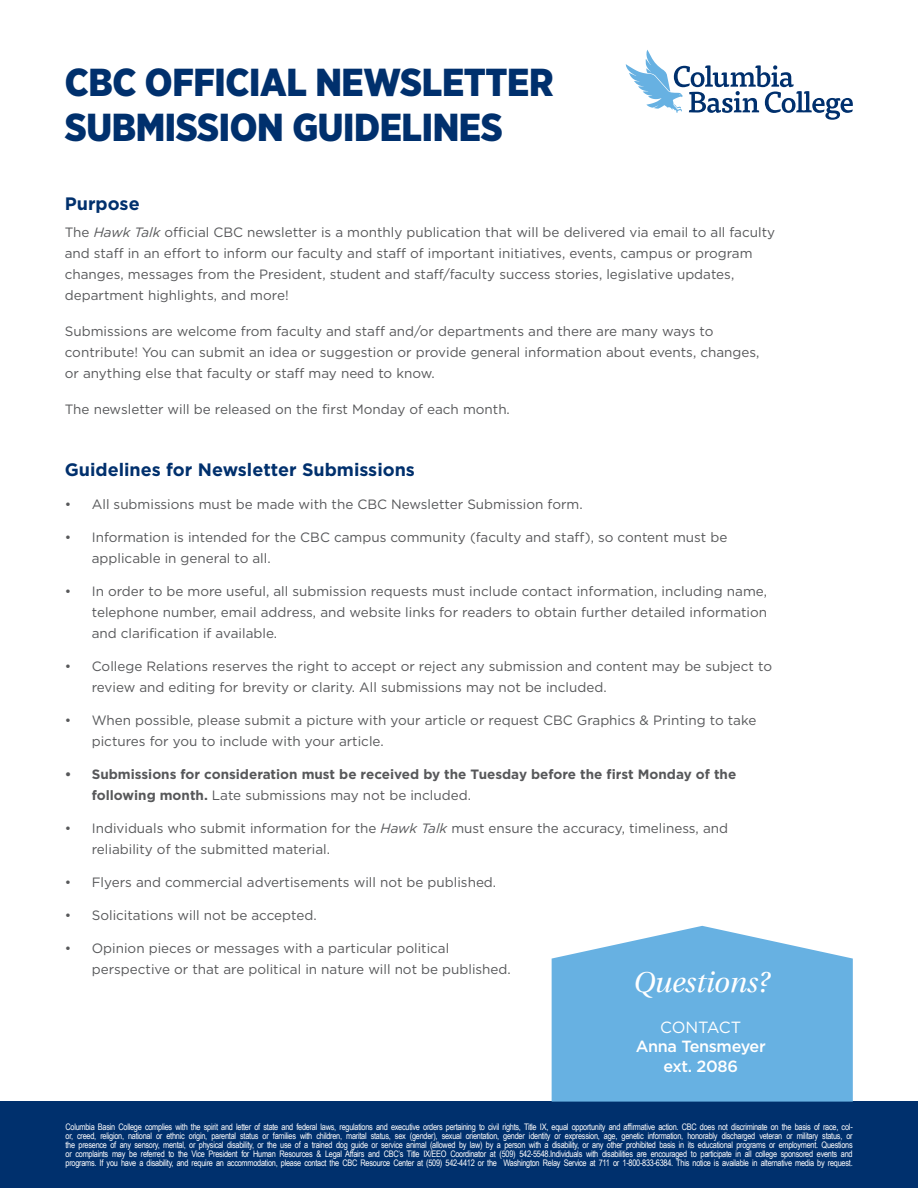
<style>
.page{position:relative;width:918px;height:1188px;background:#fff}
.page>*{position:absolute;margin:0;border:0;box-sizing:border-box;transform-origin:0 0}
.t1{font:900 39px "Gotham Narrow";letter-spacing:-.01em;color:#00306d}
.t2{font:italic 28.8px "Utopia";letter-spacing:-.01em;color:#fff}
.t3{font:700 18px "Gotham";color:#00306d}
.t4{font:500 16.2px "Gotham";letter-spacing:-.02em;color:#fff}
.t5{font:16.2px "Gotham";letter-spacing:-.02em;color:#fff}
.t6{font:13.5px/21px "Gotham";color:#57585a}
.t7{font:700 13.5px/21px "Gotham";color:#57585a}
.t8{font:9px/9px "Arial Narrow";letter-spacing:-.03em;color:#fff;text-align:justify}
.s1{font-style:italic}
.s2{font-weight:400}
</style>
<div class="page">
<div style="left:0;top:1102px;width:918px;height:86px;background:#00306d"></div>
<svg style="left:552px;top:926px;width:301px;height:176px;background:#74b7e4"></svg>
<svg style="left:625px;top:50px;width:228px;height:70px"></svg>
<p class="t1" style="left:65px;top:57px;width:490px">CBC OFFICIAL NEWSLETTER</p>
<p class="t1" style="left:65px;top:102px;width:440px">SUBMISSION GUIDELINES</p>
<p class="t3" style="left:65px;top:192px;width:76px">Purpose</p>
<p class="t6" style="left:65px;top:222px;width:712px">The <span class="s1">Hawk Talk</span> official CBC newsletter is a monthly publication that will be delivered via email to all faculty and staff in an effort to inform our faculty and staff of important initiatives, events, campus or program changes, messages from the President, student and staff/faculty success stories, legislative updates, department highlights, and more!</p>
<p class="t6" style="left:65px;top:321px;width:696px">Submissions are welcome from faculty and staff and/or departments and there are many ways to contribute! You can submit an idea or suggestion or provide general information about events, changes,</p>
<p class="t6" style="left:65px;top:363px;width:371px">or anything else that faculty or staff may need to know.</p>
<p class="t6" style="left:65px;top:399px;width:447px">The newsletter will be released on the first Monday of each month.</p>
<p class="t3" style="left:65px;top:457px;width:352px">Guidelines for Newsletter Submissions</p>
<p class="t6" style="left:65px;top:493px;width:519px">• All submissions must be made with the CBC Newsletter Submission form.</p>
<p class="t6" style="left:92px;top:526px;width:637px;text-indent:-27px">• Information is intended for the CBC campus community (faculty and staff), so content must be applicable in general to all.</p>
<p class="t6" style="left:92px;top:580px;width:677px;text-align:justify;text-indent:-27px">• In order to be more useful, all submission requests must include contact information, including name, telephone number, email address, and website links for readers to obtain further detailed information and clarification if available.</p>
<p class="t6" style="left:92px;top:655px;width:682px;text-indent:-27px">• College Relations reserves the right to accept or reject any submission and content may be subject to review and editing for brevity or clarity. All submissions may not be included.</p>
<p class="t6" style="left:92px;top:709px;width:666px;text-indent:-27px">• When possible, please submit a picture with your article or request CBC Graphics &amp; Printing to take pictures for you to include with your article.</p>
<p class="t7" style="left:92px;top:763px;width:646px;text-indent:-27px">• Submissions for consideration must be received by the Tuesday before the first Monday of the following month. <span class="s2">Late submissions may not be included.</span></p>
<p class="t6" style="left:92px;top:817px;width:638px;text-indent:-27px">• Individuals who submit information for the <span class="s1">Hawk Talk</span> must ensure the accuracy, timeliness, and reliability of the submitted material.</p>
<p class="t6" style="left:65px;top:871px;width:433px">• Flyers and commercial advertisements will not be published.</p>
<p class="t6" style="left:65px;top:904px;width:253px">• Solicitations will not be accepted.</p>
<p class="t6" style="left:92px;top:937px;width:421px;text-indent:-27px">• Opinion pieces or messages with a particular political perspective or that are political in nature will not be published.</p>
<p class="t2" style="left:632px;top:966px;width:138px">Questions?</p>
<p class="t5" style="left:660px;top:1017px;width:82px">CONTACT</p>
<p class="t4" style="left:636px;top:1036px;width:132px">Anna Tensmeyer</p>
<p class="t4" style="left:664px;top:1056px;width:76px">ext. 2086</p>
<p class="t8" style="left:66px;top:1122px;width:789px">Columbia Basin College complies with the spirit and letter of state and federal laws, regulations and executive orders pertaining to civil rights, Title IX, equal opportunity and affirmative action. CBC does not discriminate on the basis of race, col&shy;or, creed, religion, national or ethnic origin, parental status or families with children, marital status, sex (gender), sexual orientation, gender identity or expression, age, genetic information, honorably discharged veteran or military status, or the presence of any sensory, mental, or physical disability, or the use of a trained dog guide or service animal (allowed by law) by a person with a disability, or any other prohibited basis in its educational programs or employment. Questions or complaints may be referred to the Vice President for Human Resources &amp; Legal Affairs and CBC’s Title IX/EEO Coordinator at (509) 542-5548.Individuals with disabilities are encouraged to participate in all college sponsored events and programs. If you have a disability, and require an accommodation, please contact the CBC Resource Center at (509) 542-4412 or the Washington Relay Service at 711 or 1-800-833-6384. This notice is available in alternative media by request.</p>
</div>
